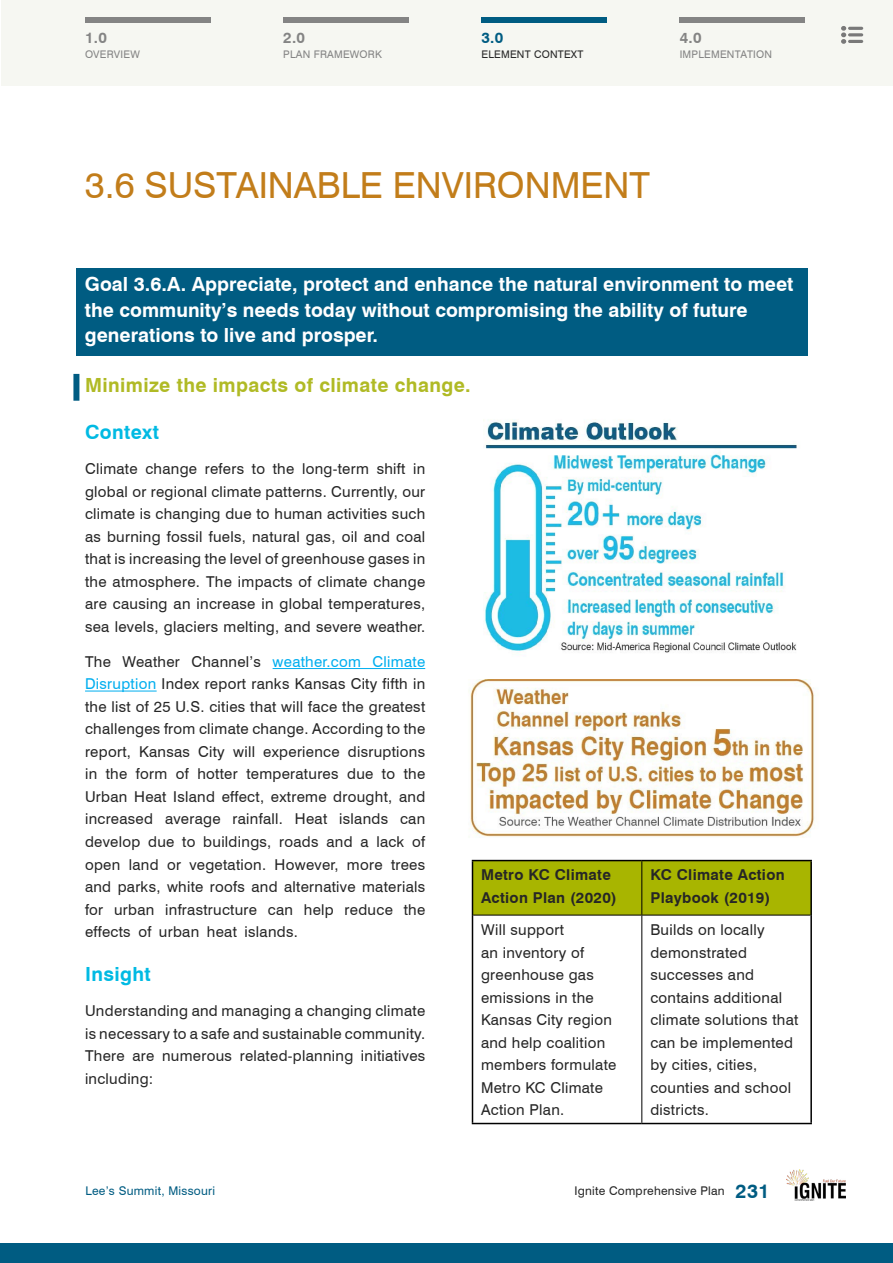
<style>
.page{position:relative;width:893px;height:1263px;background:#fff}
.page>*{position:absolute;margin:0;border:0;box-sizing:border-box;transform-origin:0 0}
.t1{font:36px "Swiss 721 BT";color:#c27d1a}
.t2{font:700 19.5px/25.5px "Swiss 721 BT";color:#fff}
.t3{font:700 19.5px "Swiss 721 BT";letter-spacing:.02em;color:#b0ba25}
.t4{font:700 19.5px "Swiss 721 BT";letter-spacing:.02em;color:#00bae3}
.t5{font:15px/22.5px "Swiss 721 BT";letter-spacing:.02em;color:#262626;text-align:justify}
.t6{font:700 15px/22.5px "Swiss 721 BT";letter-spacing:.02em;color:#262626}
.t7{font:700 15px "Swiss 721 BT";color:#848484}
.t8{font:700 15px "Swiss 721 BT";color:#005c82}
.t9{font:12px "Swiss 721 BT";letter-spacing:.02em;color:#262626}
.t10{font:12px "Swiss 721 BT";letter-spacing:.02em;color:#005c82}
.t11{font:10.5px "Swiss 721 BT";letter-spacing:.02em;color:#848484}
.t12{font:10.5px "Swiss 721 BT";letter-spacing:.02em;color:#262626}
.s1{color:#00aeef}
.s2{font-weight:700;font-size:19.5px;color:#005c82}
</style>
<div class="page">
<div style="left:76px;top:268px;width:732px;height:87px;background:#005c82"></div>
<hr style="left:273px;top:668px;width:152px;height:1px;background:#00aeef">
<hr style="left:85px;top:691px;width:72px;height:1px;background:#00aeef">
<img style="left:470px;top:679px;width:345px;height:159px">
<img style="left:483px;top:420px;width:314px;height:233px">
<div style="left:473px;top:861px;width:337px;height:54px;background:#a8b500"></div>
<hr style="left:472px;top:860px;width:170px;height:1px;background:#000">
<hr style="left:472px;top:861px;width:1px;height:54px;background:#000">
<hr style="left:642px;top:860px;width:170px;height:1px;background:#000">
<hr style="left:810px;top:861px;width:2px;height:54px;background:#000">
<hr style="left:472px;top:915px;width:1px;height:208px;background:#000">
<hr style="left:810px;top:915px;width:2px;height:208px;background:#000">
<hr style="left:472px;top:1123px;width:170px;height:1px;background:#000">
<hr style="left:642px;top:1123px;width:170px;height:1px;background:#000">
<hr style="left:641px;top:861px;width:1px;height:54px;background:#000">
<hr style="left:473px;top:915px;width:169px;height:1px;background:#000">
<hr style="left:642px;top:915px;width:168px;height:1px;background:#000">
<hr style="left:641px;top:915px;width:1px;height:208px;background:#000">
<div style="left:73px;top:374px;width:6px;height:27px;background:#005c82"></div>
<div style="left:1px;top:0;width:892px;height:86px;background:#f6f7f2"></div>
<hr style="left:848px;top:27px;width:15px;height:3px;background:#797979;border-radius:2px">
<hr style="left:848px;top:33px;width:15px;height:3px;background:#797979;border-radius:2px">
<hr style="left:848px;top:40px;width:15px;height:3px;background:#797979;border-radius:2px">
<svg style="left:841px;top:26px;width:5px;height:18px"></svg>
<div style="left:0;top:1244px;width:893px;height:19px;background:#005c82"></div>
<div style="left:85px;top:17px;width:125px;height:6px;background:#848484"></div>
<div style="left:283px;top:17px;width:125px;height:6px;background:#848484"></div>
<div style="left:481px;top:17px;width:125px;height:6px;background:#005c82"></div>
<div style="left:680px;top:17px;width:125px;height:6px;background:#848484"></div>
<img style="left:787px;top:1169px;width:59px;height:31px">
<p class="t7" style="left:85px;top:29px;width:23px">1.0</p>
<p class="t11" style="left:85px;top:48px;width:56px">OVERVIEW</p>
<p class="t7" style="left:283px;top:29px;width:23px">2.0</p>
<p class="t11" style="left:283px;top:48px;width:100px">PLAN FRAMEWORK</p>
<p class="t8" style="left:481px;top:29px;width:23px">3.0</p>
<p class="t12" style="left:481px;top:48px;width:104px">ELEMENT CONTEXT</p>
<p class="t7" style="left:680px;top:29px;width:23px">4.0</p>
<p class="t11" style="left:680px;top:48px;width:94px">IMPLEMENTATION</p>
<h1 class="t1" style="left:85px;top:163px;width:566px">3.6 SUSTAINABLE ENVIRONMENT</h1>
<h2 class="t2" style="left:85px;top:271px;width:710px">Goal 3.6.A. Appreciate, protect and enhance the natural environment to meet the community’s needs today without compromising the ability of future generations to live and prosper.</h2>
<h2 class="t3" style="left:85px;top:373px;width:387px">Minimize the impacts of climate change.</h2>
<h2 class="t4" style="left:85px;top:420px;width:75px">Context</h2>
<p class="t5" style="left:85px;top:457px;width:342px">Climate change refers to the long-term shift in global or regional climate patterns. Currently, our climate is changing due to human activities such as burning fossil fuels, natural gas, oil and coal that is increasing the level of greenhouse gases in the atmosphere. The impacts of climate change are causing an increase in global temperatures, sea levels, glaciers melting, and severe weather.</p>
<p class="t5" style="left:85px;top:650px;width:342px">The Weather Channel’s <span class="s1">weather.com Climate Disruption</span> Index report ranks Kansas City fifth in the list of 25 U.S. cities that will face the greatest challenges from climate change. According to the report, Kansas City will experience disruptions in the form of hotter temperatures due to the Urban Heat Island effect, extreme drought, and increased average rainfall. Heat islands can develop due to buildings, roads and a lack of open land or vegetation. However, more trees and parks, white roofs and alternative materials for urban infrastructure can help reduce the effects of urban heat islands.</p>
<h2 class="t4" style="left:85px;top:962px;width:67px">Insight</h2>
<p class="t5" style="left:85px;top:999px;width:342px">Understanding and managing a changing climate is necessary to a safe and sustainable community.<br>There are numerous related-planning initiatives including:</p>
<p class="t6" style="left:481px;top:864px;width:137px">Metro KC Climate<br>Action Plan (2020)</p>
<p class="t6" style="left:650px;top:864px;width:136px">KC Climate Action<br>Playbook (2019)</p>
<p class="t5" style="left:481px;top:918px;width:137px;text-align:left">Will support<br>an inventory of greenhouse gas emissions in the<br>Kansas City region and help coalition members formulate<br>Metro KC Climate<br>Action Plan.</p>
<p class="t5" style="left:650px;top:918px;width:149px;text-align:left">Builds on locally demonstrated successes and contains additional climate solutions that can be implemented by cities, cities, counties and school districts.</p>
<p class="t10" style="left:85px;top:1183px;width:131px">Lee’s Summit, Missouri</p>
<p class="t9" style="left:574px;top:1183px;width:197px">Ignite Comprehensive Plan <span class="s2">231</span></p>
</div>
